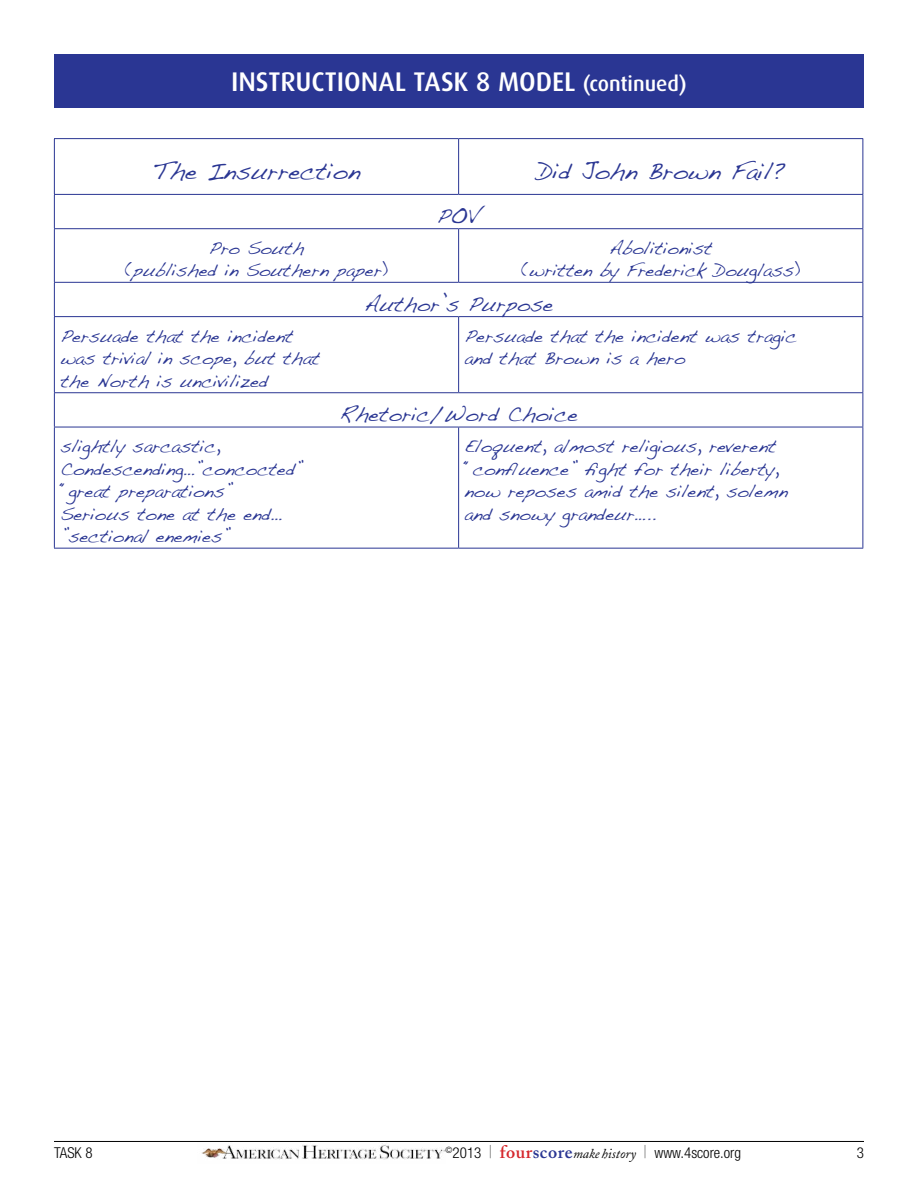
<style>
.page{position:relative;width:918px;height:1188px;background:#fff}
.page>*{position:absolute;margin:0;border:0;box-sizing:border-box;transform-origin:0 0}
.t1{font:500 27px "Dax";color:#fff}
.t2{font:24px "Handwriting Dakota";color:#2a3693}
.t3{font:21px "Handwriting Dakota";color:#2a3693}
.t4{font:18px/22.5px "Handwriting Dakota";color:#2a3693}
.t5{font:300 condensed 15px "Helvetica Neue";color:#000}
.s1{font-size:21px}
.s2{font-weight:900;font-size:18px}
.s3{font-family:"Adobe Caslon";font-weight:600;font-stretch:normal;font-size:18px;color:#d5272c}
.s4{font-family:"Adobe Caslon";font-weight:600;font-stretch:normal;font-size:18px;color:#2a3693}
.s5{font-family:"Adobe Caslon";font-weight:400;font-style:italic;font-stretch:normal;font-size:13.5px}
</style>
<div class="page">
<hr style="left:54px;top:1141px;width:810px;height:1px;background:#000">
<img style="left:201px;top:1143px;width:245px;height:17px">
<div style="left:54px;top:54px;width:810px;height:54px;background:#2a3693"></div>
<hr style="left:54px;top:138px;width:405px;height:1px;background:#2a3693">
<hr style="left:54px;top:139px;width:1px;height:55px;background:#2a3693">
<hr style="left:459px;top:138px;width:404px;height:1px;background:#2a3693">
<hr style="left:458px;top:139px;width:1px;height:55px;background:#2a3693">
<hr style="left:862px;top:139px;width:1px;height:55px;background:#2a3693">
<hr style="left:54px;top:194px;width:405px;height:1px;background:#2a3693">
<hr style="left:54px;top:195px;width:1px;height:33px;background:#2a3693">
<hr style="left:459px;top:194px;width:404px;height:1px;background:#2a3693">
<hr style="left:862px;top:195px;width:1px;height:33px;background:#2a3693">
<hr style="left:54px;top:228px;width:405px;height:1px;background:#2a3693">
<hr style="left:54px;top:229px;width:1px;height:53px;background:#2a3693">
<hr style="left:459px;top:228px;width:404px;height:1px;background:#2a3693">
<hr style="left:458px;top:229px;width:1px;height:53px;background:#2a3693">
<hr style="left:862px;top:229px;width:1px;height:53px;background:#2a3693">
<hr style="left:54px;top:282px;width:405px;height:1px;background:#2a3693">
<hr style="left:54px;top:283px;width:1px;height:33px;background:#2a3693">
<hr style="left:459px;top:282px;width:404px;height:1px;background:#2a3693">
<hr style="left:862px;top:283px;width:1px;height:33px;background:#2a3693">
<hr style="left:54px;top:316px;width:405px;height:1px;background:#2a3693">
<hr style="left:54px;top:317px;width:1px;height:75px;background:#2a3693">
<hr style="left:459px;top:316px;width:404px;height:1px;background:#2a3693">
<hr style="left:458px;top:317px;width:1px;height:75px;background:#2a3693">
<hr style="left:862px;top:317px;width:1px;height:75px;background:#2a3693">
<hr style="left:54px;top:392px;width:405px;height:1px;background:#2a3693">
<hr style="left:54px;top:393px;width:1px;height:34px;background:#2a3693">
<hr style="left:459px;top:392px;width:404px;height:1px;background:#2a3693">
<hr style="left:862px;top:393px;width:1px;height:34px;background:#2a3693">
<hr style="left:54px;top:427px;width:405px;height:1px;background:#2a3693">
<hr style="left:54px;top:427px;width:1px;height:121px;background:#2a3693">
<hr style="left:459px;top:427px;width:404px;height:1px;background:#2a3693">
<hr style="left:458px;top:427px;width:1px;height:121px;background:#2a3693">
<hr style="left:862px;top:427px;width:1px;height:121px;background:#2a3693">
<hr style="left:54px;top:548px;width:405px;height:1px;background:#2a3693">
<hr style="left:459px;top:548px;width:404px;height:1px;background:#2a3693">
<h1 class="t1" style="left:231px;top:67px;width:457px">INSTRUCTIONAL TASK 8 MODEL <span class="s1">(CONTINUED)</span></h1>
<h2 class="t2" style="left:153px;top:157px;width:209px">The Insurrection</h2>
<h2 class="t2" style="left:536px;top:157px;width:251px">Did John Brown Fail?</h2>
<p class="t3" style="left:437px;top:203px;width:45px">POV</p>
<p class="t4" style="left:125px;top:236px;width:264px;text-align:center">Pro South<br>(published in Southern paper)</p>
<p class="t4" style="left:521px;top:236px;width:280px;text-align:center">Abolitionist<br>(written by Frederick Douglass)</p>
<p class="t3" style="left:364px;top:291px;width:191px">Author’s Purpose</p>
<p class="t4" style="left:60px;top:324px;width:261px">Persuade that the incident was trivial in scope, but that the North is uncivilized</p>
<p class="t4" style="left:465px;top:324px;width:334px">Persuade that the incident was tragic and that Brown is a hero</p>
<p class="t3" style="left:340px;top:402px;width:240px">Rhetoric/Word Choice</p>
<p class="t4" style="left:60px;top:435px;width:244px">slightly sarcastic,<br>Condescending…”concocted” “great preparations”<br>Serious tone at the end… ”sectional enemies”</p>
<p class="t4" style="left:465px;top:435px;width:325px">Eloquent, almost religious, reverent “confluence” fight for their liberty, now reposes amid the silent, solemn and snowy grandeur…..</p>
<p class="t5" style="left:54px;top:1144px;width:40px">TASK 8</p>
<p class="t5" style="left:446px;top:1144px;width:297px"><sup>©</sup>2013 <span class="s2">|</span> <span class="s3">four</span><span class="s4">score</span><span class="s5">make history</span> <span class="s2">|</span> www.4score.org</p>
<p class="t5" style="left:857px;top:1144px;width:9px">3</p>
</div>
